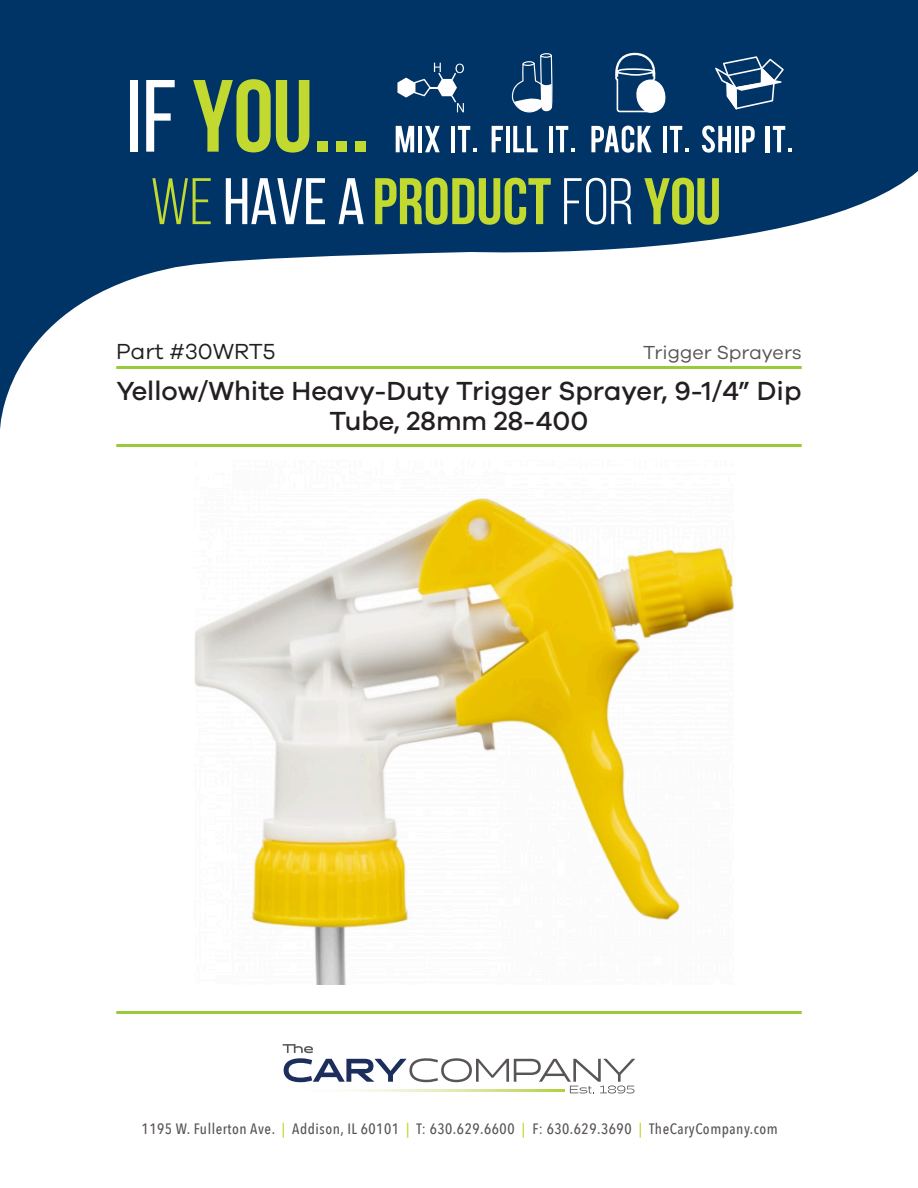
<style>
.page{position:relative;width:918px;height:1188px;background:#fff}
.page>*{position:absolute;margin:0;border:0;box-sizing:border-box;transform-origin:0 0}
.t1{font:500 27px/30px "Galano Grotesque";color:#231f20;text-align:center}
.t2{font:22.5px "Galano Grotesque";color:#231f20}
.t3{font:19.5px "Galano Grotesque";color:#595554}
.t4{font:500 15px "Avenir Next Condensed";letter-spacing:.035em;color:#595554}
.s1{color:#c2d930}
</style>
<div class="page">
<svg style="left:0;top:0;width:918px;height:429px;fill:#036"></svg>
<div style="left:130px;top:80px;width:8px;height:72px;background:#fff"></div>
<svg style="left:146px;top:80px;width:29px;height:72px"></svg>
<svg style="left:193px;top:79px;width:116px;height:74px;background:#648949"></svg>
<div style="left:317px;top:141px;width:11px;height:11px;background:#c2d930"></div>
<div style="left:336px;top:141px;width:11px;height:11px;background:#c2d930"></div>
<div style="left:355px;top:141px;width:11px;height:11px;background:#c2d930"></div>
<svg style="left:152px;top:178px;width:59px;height:46px;background:#356056"></svg>
<svg style="left:226px;top:178px;width:99px;height:46px"></svg>
<svg style="left:339px;top:178px;width:25px;height:46px"></svg>
<svg style="left:375px;top:178px;width:176px;height:47px;background:#688b48"></svg>
<svg style="left:564px;top:178px;width:68px;height:47px"></svg>
<svg style="left:644px;top:178px;width:75px;height:47px;background:#668a49"></svg>
<svg style="left:614px;top:52px;width:52px;height:61px"></svg>
<svg style="left:397px;top:63px;width:67px;height:49px"></svg>
<svg style="left:715px;top:56px;width:69px;height:53px"></svg>
<svg style="left:511px;top:53px;width:42px;height:60px"></svg>
<svg style="left:396px;top:126px;width:18px;height:26px"></svg>
<hr style="left:418px;top:126px;width:4px;height:26px;background:#fff">
<svg style="left:425px;top:126px;width:15px;height:26px"></svg>
<hr style="left:451px;top:126px;width:4px;height:26px;background:#fff">
<svg style="left:458px;top:126px;width:19px;height:26px"></svg>
<svg style="left:492px;top:126px;width:11px;height:26px"></svg>
<hr style="left:506px;top:126px;width:4px;height:26px;background:#fff">
<svg style="left:513px;top:126px;width:25px;height:26px"></svg>
<hr style="left:549px;top:126px;width:4px;height:26px;background:#fff">
<svg style="left:556px;top:126px;width:19px;height:26px"></svg>
<svg style="left:591px;top:126px;width:61px;height:27px"></svg>
<hr style="left:663px;top:126px;width:4px;height:26px;background:#fff">
<svg style="left:670px;top:126px;width:19px;height:26px"></svg>
<svg style="left:702px;top:126px;width:29px;height:27px"></svg>
<hr style="left:735px;top:126px;width:4px;height:26px;background:#fff">
<svg style="left:742px;top:126px;width:13px;height:26px"></svg>
<hr style="left:766px;top:126px;width:4px;height:26px;background:#fff">
<svg style="left:773px;top:126px;width:19px;height:26px"></svg>
<hr style="left:116px;top:366px;width:686px;height:3px;background:#99ca3b">
<hr style="left:116px;top:444px;width:686px;height:3px;background:#99ca3b">
<hr style="left:116px;top:1011px;width:686px;height:3px;background:#99ca3b">
<svg style="left:283px;top:1044px;width:352px;height:50px"></svg>
<img style="left:284px;top:1089px;width:281px;height:2px">
<img style="left:195px;top:498px;width:539px;height:487px">
<p class="t2" style="left:116px;top:337px;width:161px">Part #30WRT5</p>
<p class="t3" style="left:643px;top:340px;width:160px">Trigger Sprayers</p>
<p class="t1" style="left:117px;top:376px;width:686px">Yellow/White Heavy-Duty Trigger Sprayer, 9-1/4” Dip<br>Tube, 28mm 28-400</p>
<p class="t4" style="left:142px;top:1120px;width:638px">1195 W. Fullerton Ave. <span class="s1">|</span> Addison, IL 60101 <span class="s1">|</span> T: 630.629.6600 <span class="s1">|</span> F: 630.629.3690 <span class="s1">|</span> TheCaryCompany.com</p>
</div>
